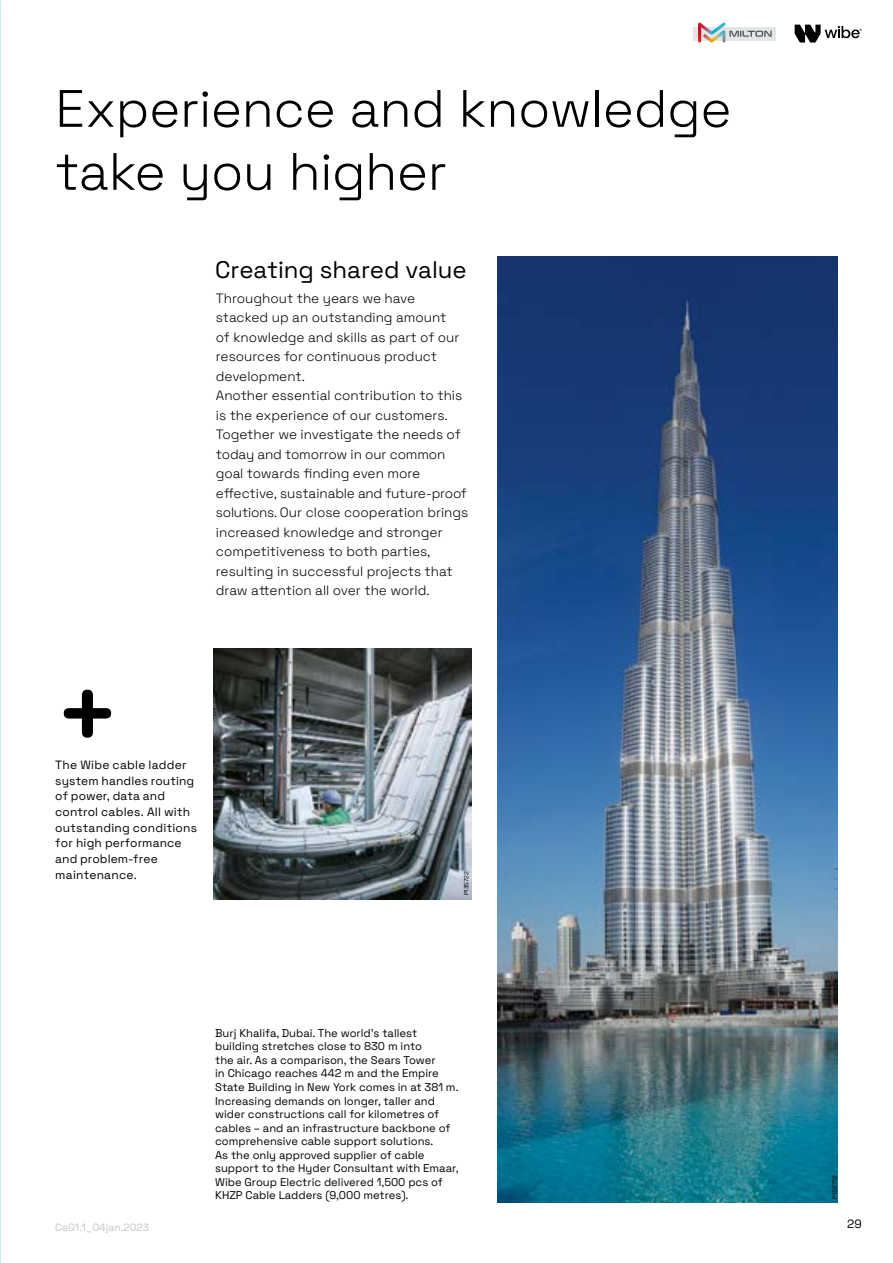
<style>
.page{position:relative;width:893px;height:1263px;background:#fff}
.page>*{position:absolute;margin:0;border:0;box-sizing:border-box;transform-origin:0 0}
.t1{font:300 52.5px/63px "Space Grotesk";letter-spacing:-.01em;color:#000}
.t2{font:24px "Space Grotesk";color:#000}
.t3{font:300 13.5px/19.5px "Space Grotesk";color:#000}
.t4{font:12px/15.8px "Space Grotesk";letter-spacing:.015em;color:#000}
.t5{font:11.25px/13.5px "Space Grotesk";color:#000}
.t6{font:10.5px "Space Grotesk";color:#c6c6c6}
.t7{font:6px "Space Grotesk";color:#000}
</style>
<div class="page">
<img style="left:214px;top:649px;width:257px;height:250px">
<img style="left:497px;top:256px;width:341px;height:946px">
<svg style="left:795px;top:25px;width:67px;height:18px"></svg>
<svg style="left:64px;top:690px;width:47px;height:48px"></svg>
<div style="left:694px;top:27px;width:82px;height:13px;background:#e3e6e6"></div>
<svg style="left:698px;top:23px;width:74px;height:20px"></svg>
<h1 class="t1" style="left:55px;top:74px;width:678px">Experience and knowledge take you higher</h1>
<h2 class="t2" style="left:215px;top:252px;width:253px">Creating shared value</h2>
<p class="t3" style="left:216px;top:288px;width:254px">Throughout the years we have stacked up an outstanding amount<br>of knowledge and skills as part of our resources for continuous product development.<br>Another essential contribution to this is the experience of our customers.<br>Together we investigate the needs of today and tomorrow in our common goal towards finding even more effective, sustainable and future-proof solutions. Our close cooperation brings increased knowledge and stronger competitiveness to both parties, resulting in successful projects that draw attention all over the world.</p>
<p class="t4" style="left:55px;top:756px;width:143px">The Wibe cable ladder system handles routing of power, data and control cables. All with outstanding conditions for high performance and problem-free maintenance.</p>
<p class="t7" style="left:462px;top:895px;width:25px;rotate:-90deg">P135722</p>
<p class="t5" style="left:215px;top:1026px;width:245px">Burj Khalifa, Dubai. The world’s tallest building stretches close to 830 m into<br>the air. As a comparison, the Sears Tower<br>in Chicago reaches 442 m and the Empire State Building in New York comes in at 381 m.<br>Increasing demands on longer, taller and wider constructions call for kilometres of cables – and an infrastructure backbone of comprehensive cable support solutions.<br>As the only approved supplier of cable support to the Hyder Consultant with Emaar, Wibe Group Electric delivered 1,500 pcs of KHZP Cable Ladders (9,000 metres).</p>
<p class="t7" style="left:830px;top:1199px;width:25px;rotate:-90deg">P136752</p>
<p class="t6" style="left:55px;top:1220px;width:95px">CaG1.1_04jan.2023</p>
<p class="t4" style="left:847px;top:1215px;width:16px">29</p>
</div>
